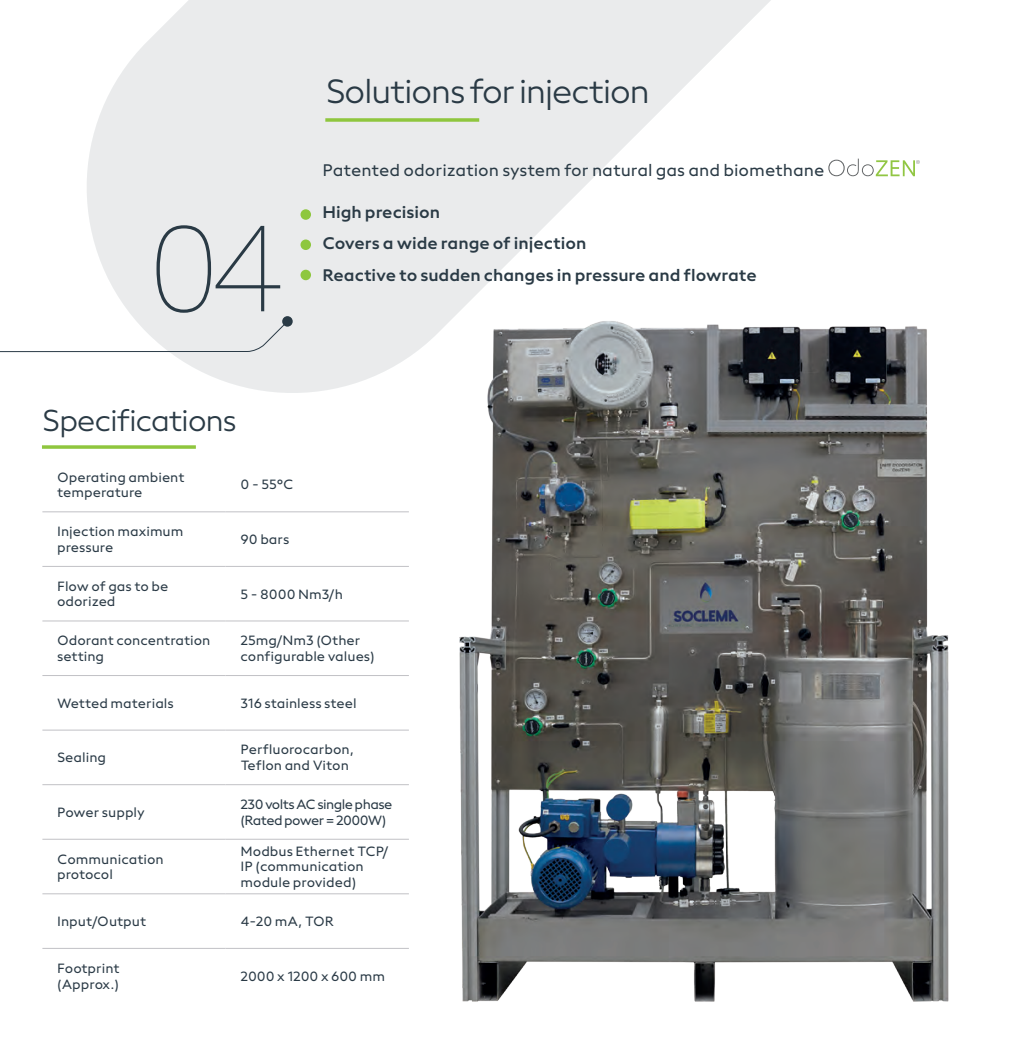
<style>
.page{position:relative;width:1030px;height:1043px;background:#fff}
.page>*{position:absolute;margin:0;border:0;box-sizing:border-box;transform-origin:0 0}
.t1{font:100 122.5px "Noto Sans Kannada";color:#2a3a45}
.t2{font:35px "neue Radial A Light";letter-spacing:-.045em;color:#2a3a45}
.t3{font:31.5px "neue Radial A Light";letter-spacing:-.045em;color:#2a3a45}
.t4{font:17.5px/31.5px "neue Radial A Medium";color:#2a3a45}
.t5{font:17.5px "neue Radial A Regular";color:#2a3a45}
.t6{font:14px/15.8px "neue Radial A Regular";color:#2a3a46}
.t7{font:14px/15.8px "neue Radial A Regular";letter-spacing:-.04em;color:#2a3a46}
</style>
<div class="page">
<hr style="left:1029px;top:0;width:1px;height:1043px;background:#2a3a46">
<svg style="left:66px;top:0;width:854px;height:393px;fill:#eaebec"></svg>
<svg style="left:42px;top:445px;width:154px;height:4px"></svg>
<img style="left:455px;top:313px;width:494px;height:689px">
<hr style="left:42px;top:512px;width:183px;height:1px;background:#c1c1c5">
<hr style="left:225px;top:512px;width:184px;height:1px;background:#c1c1c5">
<hr style="left:42px;top:566px;width:183px;height:1px;background:#c1c1c5">
<hr style="left:225px;top:566px;width:184px;height:1px;background:#c1c1c5">
<hr style="left:42px;top:621px;width:183px;height:1px;background:#c1c1c5">
<hr style="left:225px;top:621px;width:184px;height:1px;background:#c1c1c5">
<hr style="left:42px;top:675px;width:183px;height:1px;background:#c1c1c5">
<hr style="left:225px;top:675px;width:184px;height:1px;background:#c1c1c5">
<hr style="left:42px;top:730px;width:183px;height:1px;background:#c1c1c5">
<hr style="left:225px;top:730px;width:184px;height:1px;background:#c1c1c5">
<hr style="left:42px;top:784px;width:183px;height:1px;background:#c1c1c5">
<hr style="left:225px;top:784px;width:184px;height:1px;background:#c1c1c5">
<hr style="left:42px;top:839px;width:183px;height:1px;background:#c1c1c5">
<hr style="left:225px;top:839px;width:184px;height:1px;background:#c1c1c5">
<hr style="left:42px;top:893px;width:183px;height:1px;background:#c1c1c5">
<hr style="left:225px;top:893px;width:184px;height:1px;background:#c1c1c5">
<hr style="left:42px;top:948px;width:183px;height:1px;background:#c1c1c5">
<hr style="left:225px;top:948px;width:184px;height:1px;background:#c1c1c5">
<svg style="left:828px;top:159px;width:91px;height:17px"></svg>
<svg style="left:325px;top:118px;width:154px;height:4px"></svg>
<div style="left:300px;top:209px;width:11px;height:11px;background:#8ec73e;border-radius:50%"></div>
<div style="left:300px;top:270px;width:11px;height:10px;background:#8ec73e;border-radius:50%"></div>
<div style="left:300px;top:240px;width:11px;height:10px;background:#8ec73e;border-radius:50%"></div>
<div style="left:282px;top:316px;width:10px;height:11px;background:#2a3a45;border-radius:50%"></div>
<svg style="left:0;top:320px;width:288px;height:32px"></svg>
<h1 class="t1" style="left:149px;top:197px;width:136px">04</h1>
<h2 class="t2" style="left:325px;top:71px;width:326px">Solutions for injection</h2>
<p class="t5" style="left:322px;top:160px;width:503px">Patented odorization system for natural gas and biomethane</p>
<p class="t4" style="left:322px;top:196px;width:265px">High precision<br>Covers a wide range of injection</p>
<p class="t4" style="left:322px;top:259px;width:435px">Reactive to sudden changes in pressure and flowrate</p>
<h3 class="t3" style="left:42px;top:402px;width:196px">Specifications</h3>
<p class="t6" style="left:57px;top:469px;width:129px">Operating ambient temperature</p>
<p class="t6" style="left:240px;top:477px;width:54px">0 - 55°C</p>
<p class="t6" style="left:57px;top:523px;width:128px">Injection maximum pressure</p>
<p class="t6" style="left:240px;top:531px;width:50px">90 bars</p>
<p class="t6" style="left:57px;top:578px;width:113px">Flow of gas to be odorized</p>
<p class="t6" style="left:240px;top:586px;width:104px">5 - 8000 Nm3/h</p>
<p class="t6" style="left:57px;top:633px;width:155px">Odorant concentration setting</p>
<p class="t6" style="left:240px;top:633px;width:136px">25mg/Nm3 (Other configurable values)</p>
<p class="t6" style="left:57px;top:695px;width:118px">Wetted materials</p>
<p class="t6" style="left:240px;top:695px;width:118px">316 stainless steel</p>
<p class="t6" style="left:57px;top:750px;width:51px">Sealing</p>
<p class="t6" style="left:240px;top:742px;width:115px">Perfluorocarbon,<br>Teflon and Viton</p>
<p class="t6" style="left:57px;top:804px;width:89px">Power supply</p>
<p class="t7" style="left:240px;top:796px;width:153px">230 volts AC single phase (Rated power = 2000W)</p>
<p class="t6" style="left:57px;top:851px;width:108px">Communication protocol</p>
<p class="t6" style="left:240px;top:843px;width:149px">Modbus Ethernet TCP/<br>IP (communication module provided)</p>
<p class="t6" style="left:57px;top:913px;width:91px">Input/Output</p>
<p class="t6" style="left:240px;top:913px;width:95px">4-20 mA, TOR</p>
<p class="t6" style="left:57px;top:960px;width:64px">Footprint (Approx.)</p>
<p class="t6" style="left:240px;top:968px;width:146px">2000 x 1200 x 600 mm</p>
</div>
